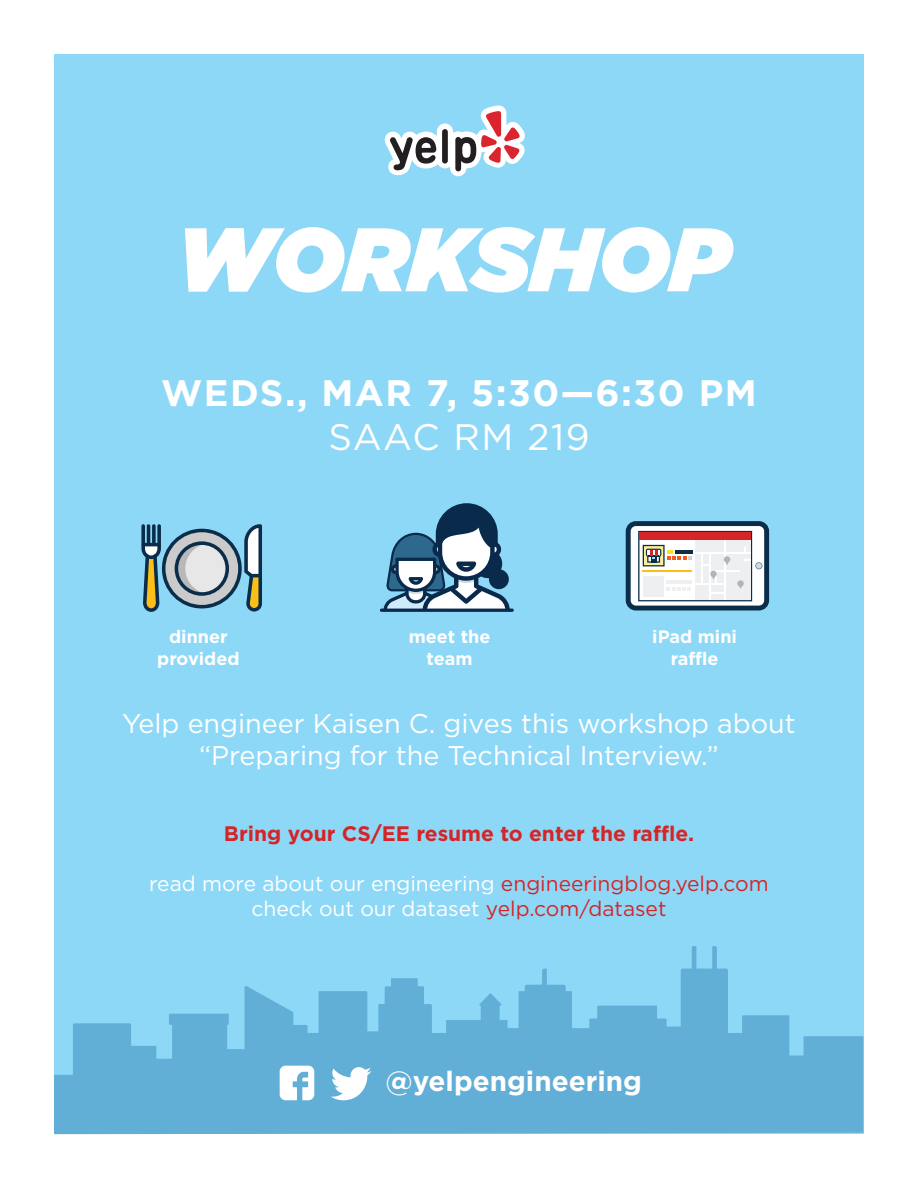
<style>
.page{position:relative;width:918px;height:1188px;background:#fff}
.page>*{position:absolute;margin:0;border:0;box-sizing:border-box;transform-origin:0 0}
.t1{font:italic 900 90px "Gotham HTF";color:#fff}
.t2{font:700 36.75px "Gotham HTF";letter-spacing:.04em;color:#fff}
.t3{font:36.75px "Gotham HTF";letter-spacing:.035em;color:#fff}
.t4{font:700 27.75px "Gotham HTF";color:#fff}
.t5{font:27px/32.4px "Gotham HTF";color:#fff;text-align:center}
.t6{font:21px/25.2px "Gotham HTF";color:#fff;text-align:center}
.t7{font:700 21px "Gotham HTF";color:#d42527}
.t8{font:700 18px/21.6px "Gotham HTF";color:#fff;text-align:center}
.s1{color:#d42527}
</style>
<div class="page">
<div style="left:54px;top:54px;width:810px;height:1080px;background:#8ed8f7"></div>
<svg style="left:384px;top:105px;width:141px;height:71px"></svg>
<svg style="left:54px;top:946px;width:809px;height:188px;fill:#61aed6"></svg>
<svg style="left:280px;top:1066px;width:34px;height:34px"></svg>
<svg style="left:331px;top:1067px;width:40px;height:33px"></svg>
<svg style="left:625px;top:521px;width:145px;height:90px"></svg>
<div style="left:643px;top:576px;width:21px;height:20px;background:#edeff0"></div>
<div style="left:639px;top:532px;width:112px;height:8px;background:#d52527"></div>
<svg style="left:383px;top:503px;width:127px;height:106px"></svg>
<hr style="left:380px;top:609px;width:134px;height:3px;background:#0a2a4b;border-radius:2px">
<svg style="left:141px;top:524px;width:121px;height:88px"></svg>
<hr style="left:142px;top:543px;width:19px;height:3px;background:#0a2d49;border-radius:2px">
<h1 class="t1" style="left:175px;top:207px;width:556px">WORKSHOP</h1>
<h2 class="t2" style="left:161px;top:372px;width:597px">WEDS., MAR 7, 5:30—6:30 PM</h2>
<h2 class="t3" style="left:328px;top:417px;width:263px">SAAC RM 219</h2>
<p class="t8" style="left:157px;top:626px;width:84px">dinner provided</p>
<p class="t8" style="left:409px;top:626px;width:83px">meet the team</p>
<p class="t8" style="left:652px;top:626px;width:86px">iPad mini raffle</p>
<p class="t5" style="left:122px;top:706px;width:675px">Yelp engineer Kaisen C. gives this workshop about “Preparing for the Technical Interview.”</p>
<p class="t7" style="left:224px;top:821px;width:472px">Bring your CS/EE resume to enter the raffle.</p>
<p class="t6" style="left:149px;top:871px;width:621px">read more about our engineering <span class="s1">engineeringblog.yelp.com </span>check out our dataset <span class="s1">yelp.com/dataset</span></p>
<h3 class="t4" style="left:386px;top:1065px;width:258px">@yelpengineering</h3>
</div>
